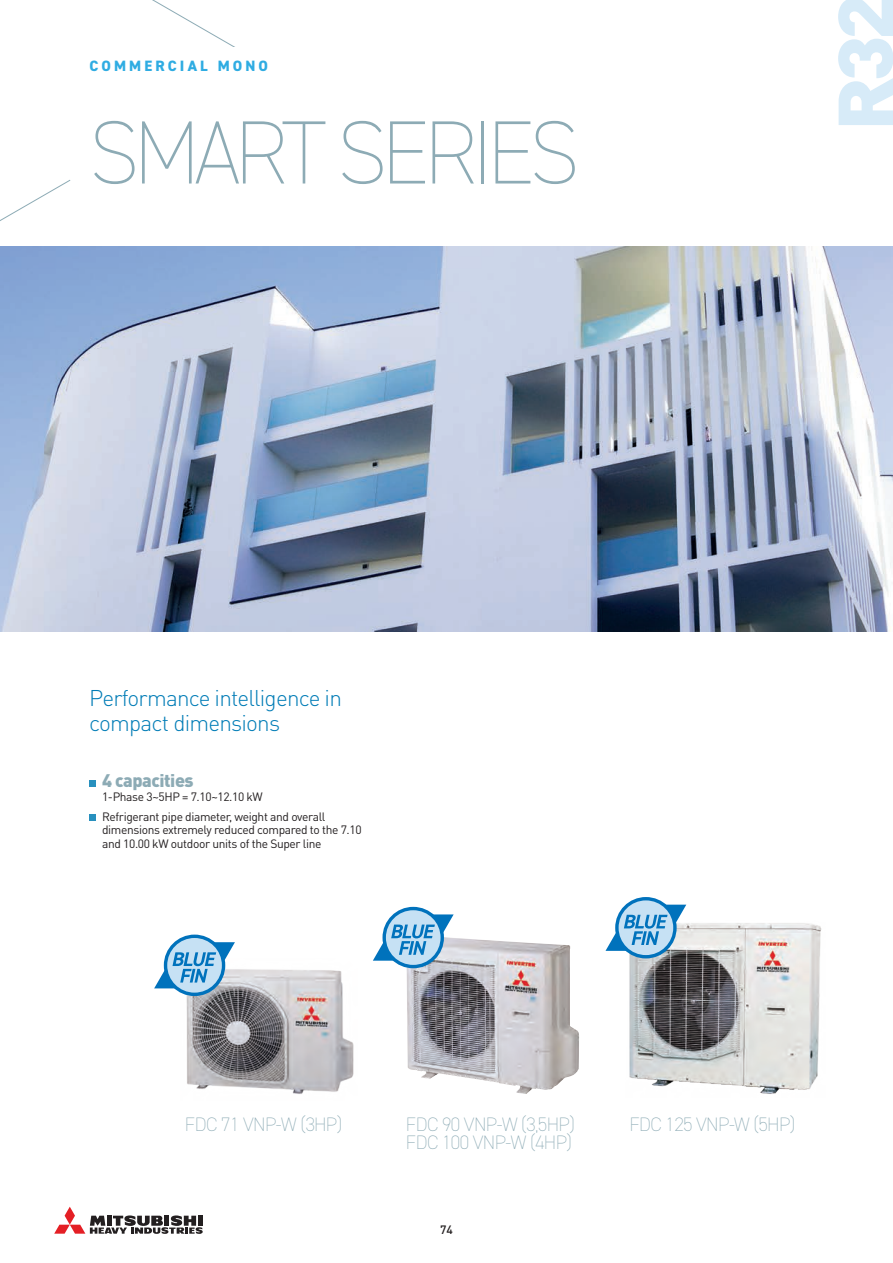
<style>
.page{position:relative;width:893px;height:1263px;background:#fff}
.page>*{position:absolute;margin:0;border:0;box-sizing:border-box;transform-origin:0 0}
.t1{font:200 90px "DIN2014";letter-spacing:-.065em;color:#8dabb5}
.t2{font:900 76.35px "DIN Pro";color:#d7ebf8;scale:1.09 1}
.t3{font:300 22.5px/24.8px "DIN Pro";letter-spacing:-.035em;color:#007cb6}
.t4{font:200 19.5px/18px "DIN2014";letter-spacing:-.03em;color:#8dabb5}
.t5{font:900 18px "DIN Pro";letter-spacing:-.025em;color:#8dabb5}
.t6{font:800 15px "DIN2014";letter-spacing:.21em;color:#2face2}
.t7{font:12px/19.5px "DIN Pro";letter-spacing:-.03em;color:#231f20}
.t8{font:500 12px "DIN Pro";color:#231f20}
</style>
<div class="page">
<img style="left:0;top:247px;width:893px;height:384px">
<svg style="left:0;top:0;width:235px;height:221px"></svg>
<svg style="left:54px;top:1207px;width:149px;height:27px"></svg>
<div style="left:89px;top:780px;width:7px;height:7px;background:#2890be"></div>
<div style="left:89px;top:814px;width:7px;height:7px;background:#2890be"></div>
<div style="left:89px;top:47px;width:496px;height:66px;background:#fff"></div>
<img style="left:406px;top:938px;width:173px;height:156px">
<img style="left:181px;top:969px;width:173px;height:125px">
<div style="left:382px;top:907px;width:62px;height:61px;background:#0072bc;border-radius:50%"></div>
<div style="left:386px;top:910px;width:55px;height:55px;background:#c6e1f4;border-radius:50%"></div>
<svg style="left:373px;top:914px;width:81px;height:47px"></svg>
<svg style="left:164px;top:934px;width:61px;height:62px"></svg>
<div style="left:167px;top:938px;width:55px;height:55px;background:#c6e1f4;border-radius:50%"></div>
<svg style="left:154px;top:942px;width:81px;height:46px"></svg>
<img style="left:626px;top:923px;width:196px;height:171px">
<svg style="left:615px;top:897px;width:62px;height:61px"></svg>
<div style="left:619px;top:900px;width:54px;height:55px;background:#c6e1f4;border-radius:50%"></div>
<svg style="left:605px;top:905px;width:81px;height:46px"></svg>
<p class="t6" style="left:89px;top:56px;width:180px">COMMERCIAL MONO</p>
<h1 class="t1" style="left:89px;top:98px;width:492px">SMART SERIES</h1>
<h2 class="t2" style="left:813px;top:131px;width:127px;rotate:-90deg">R32</h2>
<h3 class="t3" style="left:89px;top:685px;width:254px">Performance intelligence in compact dimensions</h3>
<h3 class="t5" style="left:102px;top:768px;width:93px">4 capacities</h3>
<p class="t7" style="left:102px;top:787px;width:225px">1-Phase 3~5HP = 7.10~12.10 kW<br>Refrigerant pipe diameter, weight and overall</p>
<p class="t7" style="left:102px;top:823px;width:261px;line-height:13.5px">dimensions extremely reduced compared to the 7.10 and 10.00 kW outdoor units of the Super line</p>
<h3 class="t4" style="left:185px;top:1115px;width:159px">FDC 71 VNP-W (3HP)</h3>
<h3 class="t4" style="left:629px;top:1115px;width:168px">FDC 125 VNP-W (5HP)</h3>
<h3 class="t4" style="left:406px;top:1115px;width:171px">FDC 90 VNP-W (3,5HP)<br>FDC 100 VNP-W (4HP)</h3>
<p class="t8" style="left:440px;top:1220px;width:14px">74</p>
</div>
